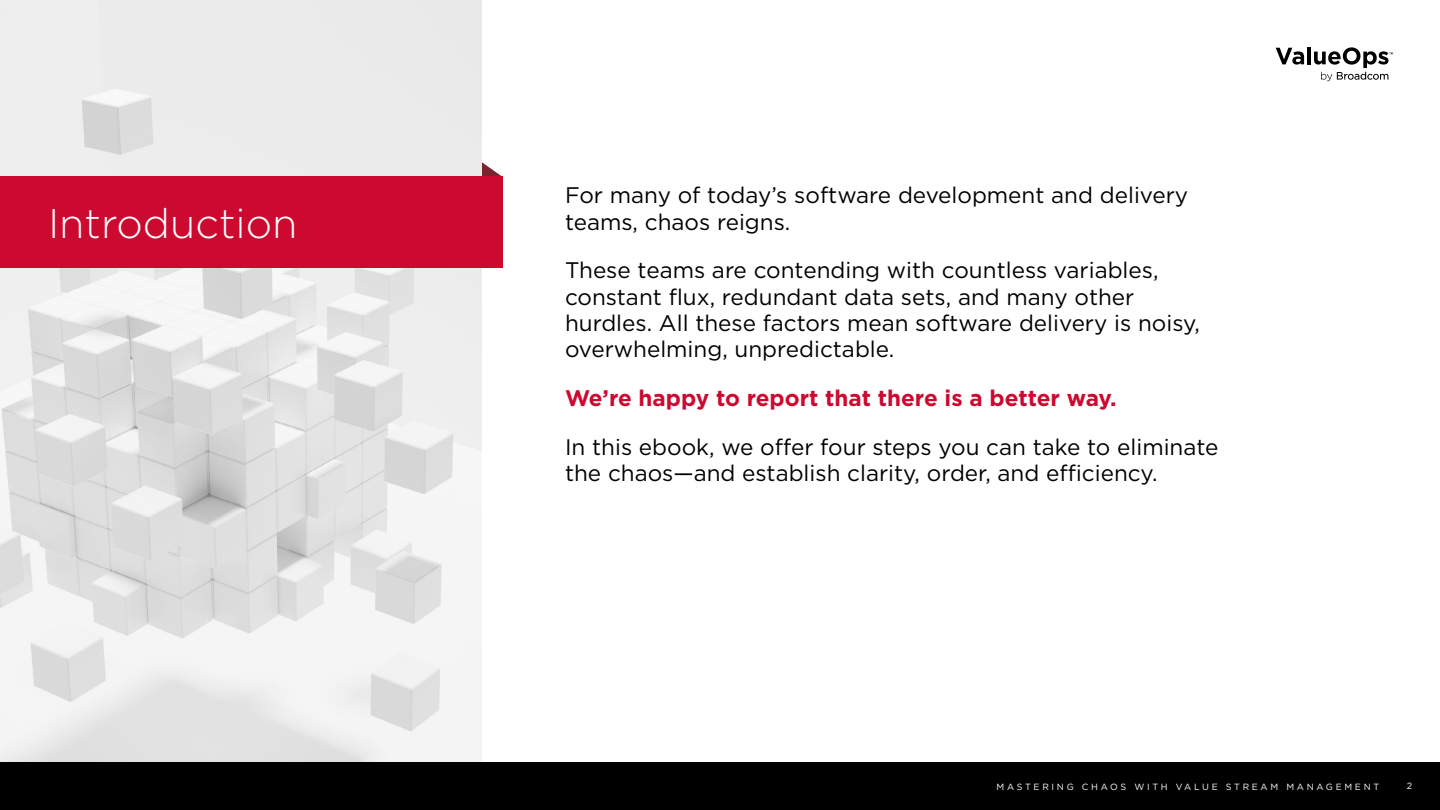
<style>
.page{position:relative;width:1440px;height:810px;background:#fff}
.page>*{position:absolute;margin:0;border:0;box-sizing:border-box;transform-origin:0 0}
.t1{font:300 41.25px "Gotham";color:#fff}
.t2{font:22.5px/26.2px "Gotham";color:#000}
.t3{font:700 22.5px "Gotham";color:#cc092f}
.t4{font:9px "Gotham";letter-spacing:.3em;color:#fff}
</style>
<div class="page">
<img style="left:0;top:0;width:482px;height:762px">
<div style="left:0;top:762px;width:1440px;height:48px;background:#000"></div>
<svg style="left:1276px;top:48px;width:28px;height:17px"></svg>
<hr style="left:1307px;top:47px;width:4px;height:17px;background:#000">
<svg style="left:1314px;top:47px;width:79px;height:34px"></svg>
<svg style="left:482px;top:162px;width:21px;height:15px"></svg>
<div style="left:0;top:177px;width:503px;height:91px;background:#cc092f"></div>
<h1 class="t1" style="left:48px;top:197px;width:251px">Introduction</h1>
<p class="t2" style="left:565px;top:182px;width:625px">For many of today’s software development and delivery teams, chaos reigns.</p>
<p class="t2" style="left:565px;top:257px;width:637px">These teams are contending with countless variables, constant flux, redundant data sets, and many other hurdles. All these factors mean software delivery is noisy, overwhelming, unpredictable.</p>
<p class="t3" style="left:565px;top:383px;width:553px">We’re happy to report that there is a better way.</p>
<p class="t2" style="left:565px;top:433px;width:655px">In this ebook, we offer four steps you can take to eliminate the chaos—and establish clarity, order, and efficiency.</p>
<p class="t4" style="left:997px;top:781px;width:384px">MASTERING CHAOS WITH VALUE STREAM MANAGEMENT</p>
<p class="t4" style="left:1407px;top:780px;width:7px">2</p>
</div>
